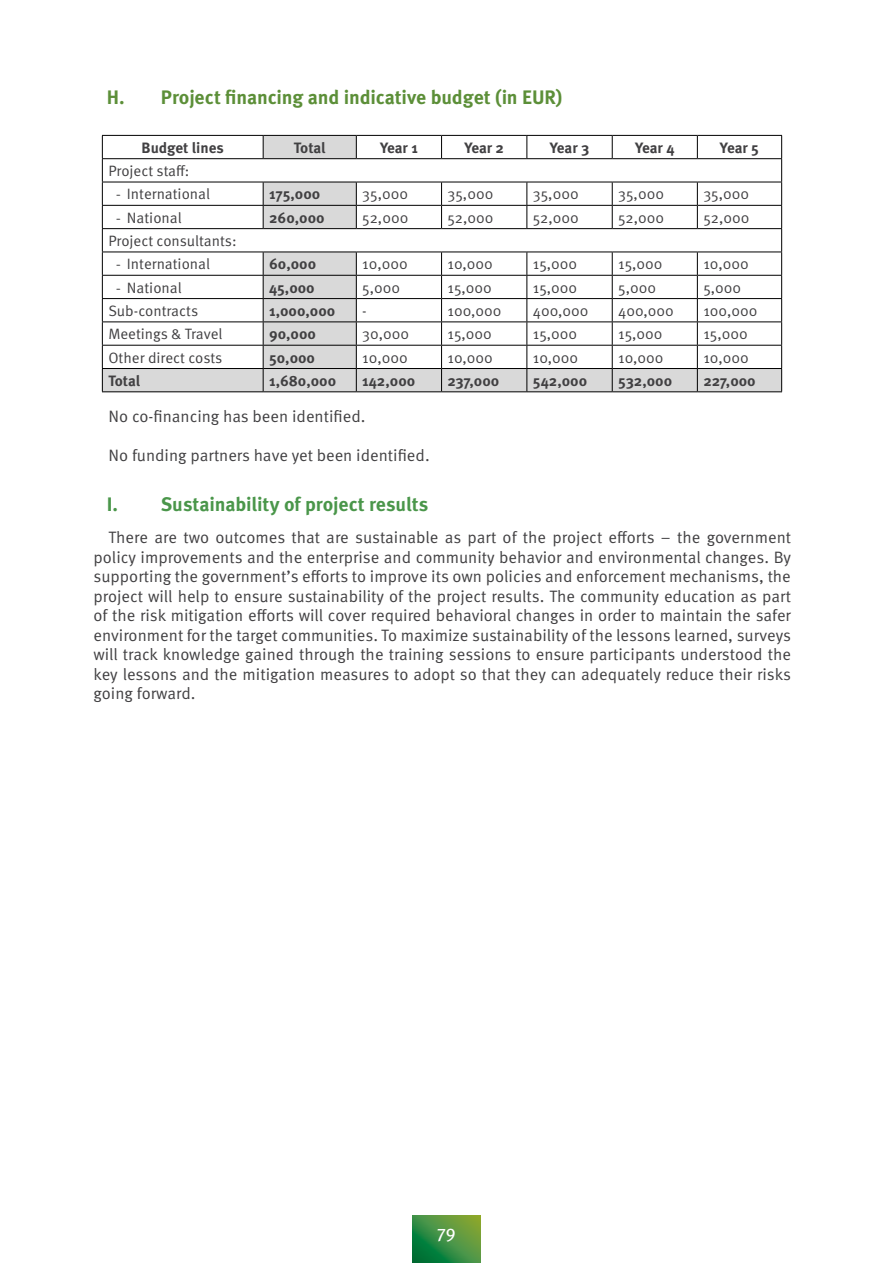
<style>
.page{position:relative;width:893px;height:1263px;background:#fff}
.page>*{position:absolute;margin:0;border:0;box-sizing:border-box;transform-origin:0 0}
.t1{font:700 19.5px "Meta Pro";letter-spacing:-.01em;color:#5c8f38}
.t2{font:700 19.5px "Meta Pro";letter-spacing:-.005em;color:#4a964a}
.t3{font:18px "Meta Pro";color:#fff}
.t4{font:16.5px/19.5px "Meta Pro";color:#414042;text-align:justify}
.t5{font:15px "Meta Pro";color:#414042}
.t6{font:700 15px "Meta Pro";color:#414042}
.s1{font-family:"Calibri"}
</style>
<div class="page">
<svg style="left:413px;top:1216px;width:67px;height:47px;background:#40903f"></svg>
<div style="left:102px;top:368px;width:161px;height:24px;background:#d9d9d9"></div>
<hr style="left:102px;top:391px;width:161px;height:1px;background:#000">
<hr style="left:102px;top:135px;width:161px;height:1px;background:#000">
<hr style="left:102px;top:158px;width:161px;height:1px;background:#000">
<hr style="left:102px;top:182px;width:161px;height:1px;background:#000">
<hr style="left:102px;top:205px;width:161px;height:1px;background:#000">
<hr style="left:102px;top:228px;width:161px;height:1px;background:#000">
<hr style="left:102px;top:252px;width:161px;height:1px;background:#000">
<hr style="left:102px;top:275px;width:161px;height:1px;background:#000">
<hr style="left:102px;top:298px;width:161px;height:1px;background:#000">
<hr style="left:102px;top:321px;width:161px;height:1px;background:#000">
<hr style="left:102px;top:345px;width:161px;height:1px;background:#000">
<svg style="left:102px;top:136px;width:1px;height:255px"></svg>
<svg style="left:263px;top:135px;width:519px;height:257px"></svg>
<hr style="left:102px;top:368px;width:161px;height:1px;background:#000">
<hr style="left:263px;top:368px;width:93px;height:1px;background:#000">
<hr style="left:356px;top:368px;width:86px;height:1px;background:#000">
<hr style="left:442px;top:368px;width:85px;height:1px;background:#000">
<hr style="left:527px;top:368px;width:85px;height:1px;background:#000">
<hr style="left:612px;top:368px;width:85px;height:1px;background:#000">
<hr style="left:697px;top:368px;width:85px;height:1px;background:#000">
<p class="t1" style="left:107px;top:85px;width:457px">H. Project financing and indicative budget (in EUR)</p>
<p class="t6" style="left:142px;top:138px;width:84px">Budget lines</p>
<p class="t6" style="left:294px;top:138px;width:33px">Total</p>
<p class="t6" style="left:380px;top:138px;width:39px">Year 1</p>
<p class="t6" style="left:464px;top:138px;width:41px">Year 2</p>
<p class="t6" style="left:550px;top:138px;width:41px">Year 3</p>
<p class="t6" style="left:635px;top:138px;width:41px">Year 4</p>
<p class="t6" style="left:720px;top:138px;width:41px">Year 5</p>
<p class="t5" style="left:108px;top:161px;width:83px">Project staff:</p>
<p class="t5" style="left:116px;top:185px;width:95px"><span class="s1">-</span> International</p>
<p class="t6" style="left:269px;top:185px;width:53px">175,000</p>
<p class="t5" style="left:362px;top:185px;width:47px">35,000</p>
<p class="t5" style="left:448px;top:185px;width:47px">35,000</p>
<p class="t5" style="left:533px;top:185px;width:47px">35,000</p>
<p class="t5" style="left:618px;top:185px;width:47px">35,000</p>
<p class="t5" style="left:703px;top:185px;width:47px">35,000</p>
<p class="t5" style="left:116px;top:208px;width:67px"><span class="s1">-</span> National</p>
<p class="t6" style="left:269px;top:208px;width:57px">260,000</p>
<p class="t5" style="left:362px;top:208px;width:48px">52,000</p>
<p class="t5" style="left:448px;top:208px;width:48px">52,000</p>
<p class="t5" style="left:533px;top:208px;width:48px">52,000</p>
<p class="t5" style="left:618px;top:208px;width:48px">52,000</p>
<p class="t5" style="left:703px;top:208px;width:48px">52,000</p>
<p class="t5" style="left:108px;top:231px;width:130px">Project consultants:</p>
<p class="t5" style="left:116px;top:255px;width:95px"><span class="s1">-</span> International</p>
<p class="t6" style="left:269px;top:255px;width:49px">60,000</p>
<p class="t5" style="left:362px;top:255px;width:47px">10,000</p>
<p class="t5" style="left:448px;top:255px;width:47px">10,000</p>
<p class="t5" style="left:533px;top:255px;width:46px">15,000</p>
<p class="t5" style="left:618px;top:255px;width:46px">15,000</p>
<p class="t5" style="left:703px;top:255px;width:47px">10,000</p>
<p class="t5" style="left:116px;top:278px;width:67px"><span class="s1">-</span> National</p>
<p class="t6" style="left:269px;top:278px;width:47px">45,000</p>
<p class="t5" style="left:362px;top:278px;width:39px">5,000</p>
<p class="t5" style="left:448px;top:278px;width:46px">15,000</p>
<p class="t5" style="left:533px;top:278px;width:46px">15,000</p>
<p class="t5" style="left:618px;top:278px;width:39px">5,000</p>
<p class="t5" style="left:703px;top:278px;width:39px">5,000</p>
<p class="t5" style="left:108px;top:301px;width:91px">Sub-contracts</p>
<p class="t6" style="left:269px;top:301px;width:68px">1,000,000</p>
<p class="t5" style="left:362px;top:301px;width:6px">-</p>
<p class="t5" style="left:448px;top:301px;width:56px">100,000</p>
<p class="t5" style="left:533px;top:301px;width:57px">400,000</p>
<p class="t5" style="left:618px;top:301px;width:57px">400,000</p>
<p class="t5" style="left:703px;top:301px;width:56px">100,000</p>
<p class="t5" style="left:108px;top:324px;width:116px">Meetings &amp; Travel</p>
<p class="t6" style="left:269px;top:324px;width:48px">90,000</p>
<p class="t5" style="left:362px;top:324px;width:48px">30,000</p>
<p class="t5" style="left:448px;top:324px;width:46px">15,000</p>
<p class="t5" style="left:533px;top:324px;width:46px">15,000</p>
<p class="t5" style="left:618px;top:324px;width:46px">15,000</p>
<p class="t5" style="left:703px;top:324px;width:46px">15,000</p>
<p class="t5" style="left:108px;top:348px;width:116px">Other direct costs</p>
<p class="t6" style="left:269px;top:348px;width:47px">50,000</p>
<p class="t5" style="left:362px;top:348px;width:47px">10,000</p>
<p class="t5" style="left:448px;top:348px;width:47px">10,000</p>
<p class="t5" style="left:533px;top:348px;width:47px">10,000</p>
<p class="t5" style="left:618px;top:348px;width:47px">10,000</p>
<p class="t5" style="left:703px;top:348px;width:47px">10,000</p>
<p class="t6" style="left:108px;top:371px;width:33px">Total</p>
<p class="t6" style="left:269px;top:371px;width:69px">1,680,000</p>
<p class="t6" style="left:362px;top:371px;width:54px">142,000</p>
<p class="t6" style="left:448px;top:371px;width:53px">237,000</p>
<p class="t6" style="left:533px;top:371px;width:56px">542,000</p>
<p class="t6" style="left:618px;top:371px;width:55px">532,000</p>
<p class="t6" style="left:703px;top:371px;width:54px">227,000</p>
<p class="t4" style="left:109px;top:407px;width:259px">No co-financing has been identified.</p>
<p class="t4" style="left:109px;top:446px;width:323px">No funding partners have yet been identified.</p>
<p class="t2" style="left:107px;top:491px;width:323px">I. Sustainability of project results</p>
<p class="t4" style="left:94px;top:528px;width:699px;text-indent:15px">There are two outcomes that are sustainable as part of the project efforts – the government policy improvements and the enterprise and community behavior and environmental changes. By supporting the government’s efforts to improve its own policies and enforcement mechanisms, the project will help to ensure sustainability of the project results. The community education as part of the risk mitigation efforts will cover required behavioral changes in order to maintain the safer environment for the target communities. To maximize sustainability of the lessons learned, surveys will track knowledge gained through the training sessions to ensure participants understood the key lessons and the mitigation measures to adopt so that they can adequately reduce their risks going forward.</p>
<p class="t3" style="left:437px;top:1220px;width:20px">79</p>
</div>
